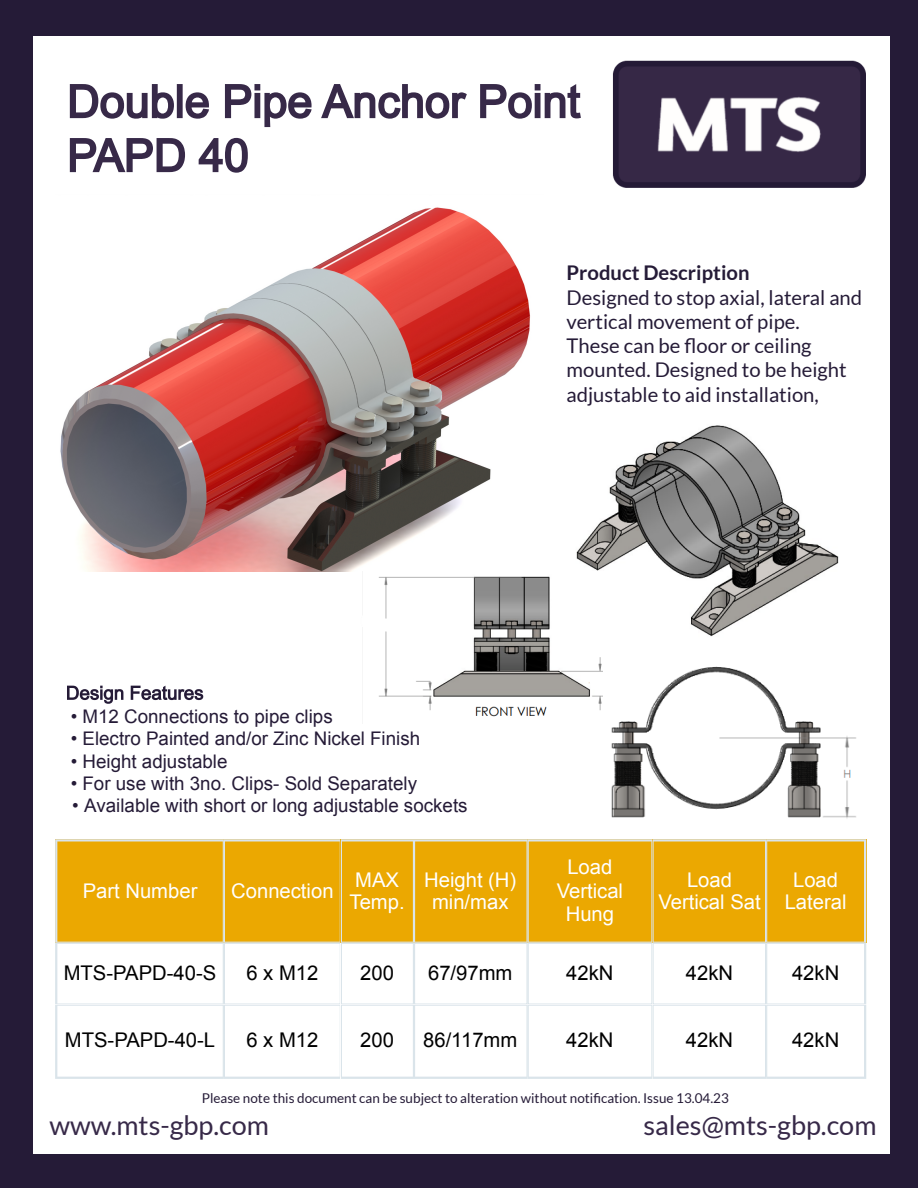
<style>
.page{position:relative;width:918px;height:1188px;background:#251b37}
.page>*{position:absolute;margin:0;border:0;box-sizing:border-box;transform-origin:0 0}
.t1{font:27px "Lato";color:#372948}
.t2{font:20.25px/24.2px "Lato";color:#251b37}
.t3{font:20.25px/22.5px "Arial";color:#fff;text-align:center}
.t4{font:20.25px "Arial";color:#000}
.t5{font:700 20.25px "Lato";color:#251b37}
.t6{font:18.75px "Arial";color:#251b37}
.t7{font:13.5px "Lato";color:#251b37}
</style>
<div class="page">
<div style="left:33px;top:36px;width:857px;height:1117px;background:#fff"></div>
<img style="left:612px;top:60px;width:254px;height:128px">
<svg style="left:70px;top:84px;width:511px;height:43px"></svg>
<svg style="left:70px;top:138px;width:178px;height:35px"></svg>
<svg style="left:67px;top:686px;width:136px;height:18px"></svg>
<svg style="left:55px;top:839px;width:811px;height:240px"></svg>
<img style="left:60px;top:207px;width:470px;height:364px">
<img style="left:576px;top:425px;width:263px;height:212px">
<img style="left:378px;top:572px;width:291px;height:145px">
<img style="left:603px;top:662px;width:253px;height:156px">
<p class="t5" style="left:567px;top:260px;width:184px">Product Description</p>
<p class="t2" style="left:567px;top:285px;width:297px">Designed to stop axial, lateral and vertical movement of pipe.<br>These can be floor or ceiling mounted. Designed to be height adjustable to aid installation,</p>
<p class="t6" style="left:71px;top:706px;width:263px">• M12 Connections to pipe clips</p>
<p class="t6" style="left:71px;top:728px;width:351px">• Electro Painted and/or Zinc Nickel Finish</p>
<p class="t6" style="left:71px;top:751px;width:158px">• Height adjustable</p>
<p class="t6" style="left:71px;top:773px;width:348px">• For use with 3no. Clips- Sold Separately</p>
<p class="t6" style="left:72px;top:795px;width:397px">• Available with short or long adjustable sockets</p>
<p class="t3" style="left:83px;top:879px;width:116px">Part Number</p>
<p class="t3" style="left:231px;top:879px;width:104px">Connection</p>
<p class="t3" style="left:350px;top:868px;width:57px;text-align:left">MAX<br>Temp.</p>
<p class="t3" style="left:424px;top:868px;width:94px">Height (H) min/max</p>
<p class="t3" style="left:557px;top:855px;width:68px;line-height:23.7px">Load<br>Vertical<br>Hung</p>
<p class="t3" style="left:658px;top:868px;width:104px">Load<br>Vertical Sat</p>
<p class="t3" style="left:785px;top:868px;width:63px">Load<br>Lateral</p>
<p class="t4" style="left:64px;top:962px;width:154px">MTS-PAPD-40-S</p>
<p class="t4" style="left:246px;top:962px;width:73px">6 x M12</p>
<p class="t4" style="left:360px;top:962px;width:35px">200</p>
<p class="t4" style="left:428px;top:962px;width:86px">67/97mm</p>
<p class="t4" style="left:566px;top:962px;width:49px">42kN</p>
<p class="t4" style="left:686px;top:962px;width:49px">42kN</p>
<p class="t4" style="left:792px;top:962px;width:49px">42kN</p>
<p class="t4" style="left:65px;top:1029px;width:152px">MTS-PAPD-40-L</p>
<p class="t4" style="left:246px;top:1029px;width:73px">6 x M12</p>
<p class="t4" style="left:360px;top:1029px;width:35px">200</p>
<p class="t4" style="left:423px;top:1029px;width:96px">86/117mm</p>
<p class="t4" style="left:566px;top:1029px;width:49px">42kN</p>
<p class="t4" style="left:686px;top:1029px;width:49px">42kN</p>
<p class="t4" style="left:792px;top:1029px;width:49px">42kN</p>
<p class="t7" style="left:202px;top:1089px;width:529px">Please note this document can be subject to alteration without notification. Issue 13.04.23</p>
<h1 class="t1" style="left:50px;top:1108px;width:221px">www.mts-gbp.com</h1>
<h1 class="t1" style="left:644px;top:1108px;width:235px">sales@mts-gbp.com</h1>
</div>
